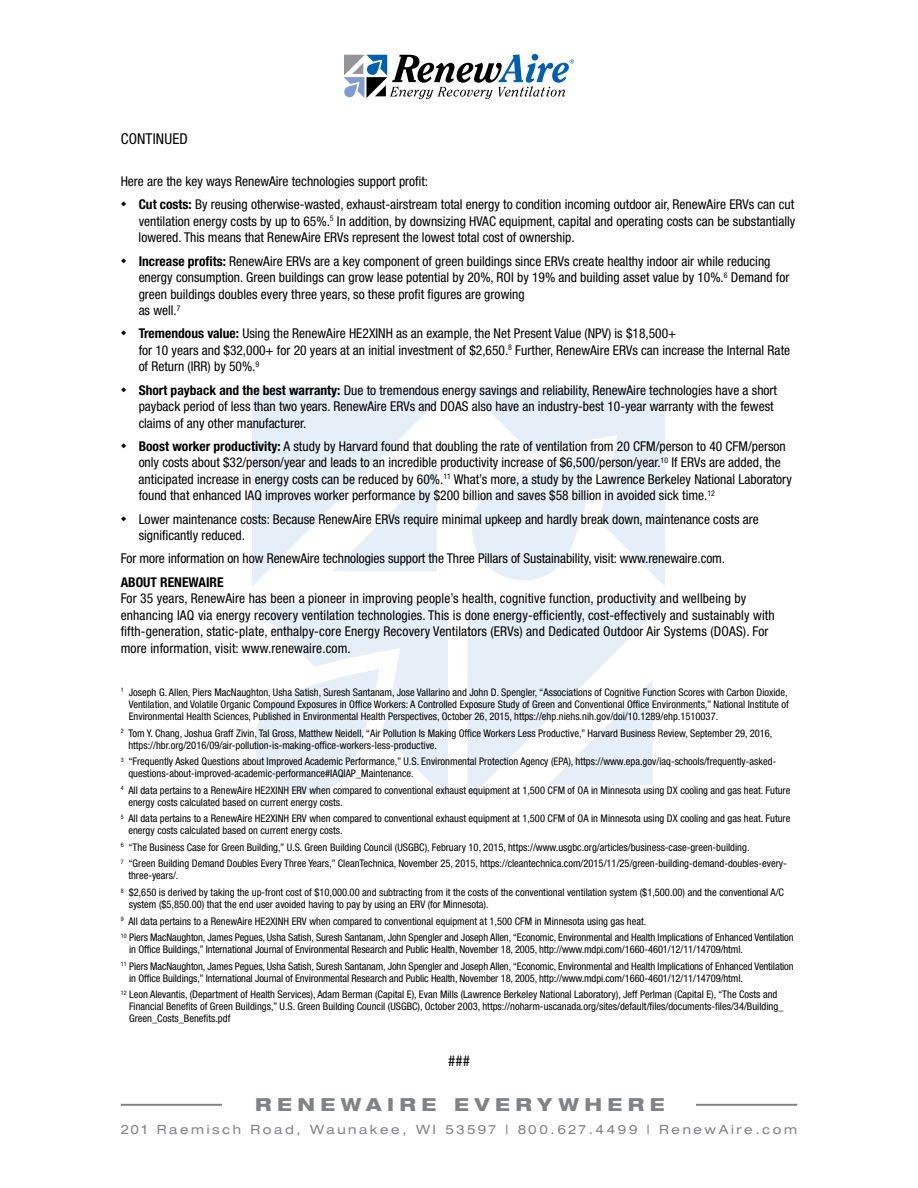
<style>
.page{position:relative;width:918px;height:1188px;background:#fff}
.page>*{position:absolute;margin:0;border:0;box-sizing:border-box;transform-origin:0 0}
.t1{font:800 expanded 18px "Helvetica Neue LT Std";letter-spacing:.3em;color:#808285}
.t2{font:condensed 15px "Helvetica Neue LT Std";letter-spacing:.01em;color:#000}
.t3{font:condensed 13.5px/16.5px "Helvetica Neue LT Std";color:#000}
.t4{font:700 condensed 13.5px "Helvetica Neue LT Std";color:#000}
.t5{font:expanded 12.75px "Helvetica Neue LT Std";letter-spacing:.205em;color:#808285}
.t6{font:condensed 10.5px/12px "Helvetica Neue LT Std";color:#000}
.s1{font-weight:700}
</style>
<div class="page">
<svg style="left:253px;top:601px;width:195px;height:199px"></svg>
<svg style="left:253px;top:388px;width:197px;height:197px"></svg>
<svg style="left:468px;top:601px;width:197px;height:198px"></svg>
<svg style="left:467px;top:388px;width:198px;height:198px"></svg>
<svg style="left:344px;top:54px;width:230px;height:45px"></svg>
<hr style="left:121px;top:1104px;width:101px;height:2px;background:#808285">
<hr style="left:696px;top:1104px;width:101px;height:2px;background:#808285">
<h2 class="t2" style="left:121px;top:130px;width:69px">CONTINUED</h2>
<p class="t3" style="left:121px;top:173px;width:309px">Here are the key ways RenewAire technologies support profit:</p>
<p class="t3" style="left:139px;top:196px;width:658px;text-align:justify;text-indent:-18px">◆ <span class="s1">Cut costs:</span> By reusing otherwise-wasted, exhaust-airstream total energy to condition incoming outdoor air, RenewAire ERVs can cut ventilation energy costs by up to 65%.<sup>5</sup> In addition, by downsizing HVAC equipment, capital and operating costs can be substantially lowered. This means that RenewAire ERVs represent the lowest total cost of ownership.</p>
<p class="t3" style="left:139px;top:253px;width:652px;text-indent:-18px">◆ <span class="s1">Increase profits:</span> RenewAire ERVs are a key component of green buildings since ERVs create healthy indoor air while reducing energy consumption. Green buildings can grow lease potential by 20%, ROI by 19% and building asset value by 10%.<sup>6</sup> Demand for green buildings doubles every three years, so these profit figures are growing<br>as well.<sup>7</sup></p>
<p class="t3" style="left:139px;top:325px;width:653px;text-indent:-18px">◆ <span class="s1">Tremendous value:</span> Using the RenewAire HE2XINH as an example, the Net Present Value (NPV) is $18,500+<br>for 10 years and $32,000+ for 20 years at an initial investment of $2,650.<sup>8</sup> Further, RenewAire ERVs can increase the Internal Rate of Return (IRR) by 50%.<sup>9</sup></p>
<p class="t3" style="left:139px;top:382px;width:640px;text-indent:-18px">◆ <span class="s1">Short payback and the best warranty:</span> Due to tremendous energy savings and reliability, RenewAire technologies have a short payback period of less than two years. RenewAire ERVs and DOAS also have an industry-best 10-year warranty with the fewest claims of any other manufacturer.</p>
<p class="t3" style="left:139px;top:438px;width:655px;text-indent:-18px">◆ <span class="s1">Boost worker productivity:</span> A study by Harvard found that doubling the rate of ventilation from 20 CFM/person to 40 CFM/person only costs about $32/person/year and leads to an incredible productivity increase of $6,500/person/year.<sup>10</sup> If ERVs are added, the anticipated increase in energy costs can be reduced by 60%.<sup>11</sup> What’s more, a study by the Lawrence Berkeley National Laboratory found that enhanced IAQ improves worker performance by $200 billion and saves $58 billion in avoided sick time.<sup>12</sup></p>
<p class="t3" style="left:139px;top:511px;width:622px;text-indent:-18px">◆ Lower maintenance costs: Because RenewAire ERVs require minimal upkeep and hardly break down, maintenance costs are significantly reduced.</p>
<p class="t3" style="left:121px;top:550px;width:606px">For more information on how RenewAire technologies support the Three Pillars of Sustainability, visit: www.renewaire.com.</p>
<p class="t4" style="left:121px;top:574px;width:104px">ABOUT RENEWAIRE</p>
<p class="t3" style="left:121px;top:590px;width:656px">For 35 years, RenewAire has been a pioneer in improving people’s health, cognitive function, productivity and wellbeing by enhancing IAQ via energy recovery ventilation technologies. This is done energy-efficiently, cost-effectively and sustainably with fifth-generation, static-plate, enthalpy-core Energy Recovery Ventilators (ERVs) and Dedicated Outdoor Air Systems (DOAS). For more information, visit: www.renewaire.com.</p>
<p class="t6" style="left:129px;top:686px;width:662px;text-align:justify;text-indent:-8px"><sup>1</sup> Joseph G. Allen, Piers MacNaughton, Usha Satish, Suresh Santanam, Jose Vallarino and John D. Spengler, “Associations of Cognitive Function Scores with Carbon Dioxide, Ventilation, and Volatile Organic Compound Exposures in Office Workers: A Controlled Exposure Study of Green and Conventional Office Environments,” National Institute of Environmental Health Sciences, Published in Environmental Health Perspectives, October 26, 2015, https://ehp.niehs.nih.gov/doi/10.1289/ehp.1510037.</p>
<p class="t6" style="left:128px;top:727px;width:646px;text-indent:-8px"><sup>2</sup> Tom Y. Chang, Joshua Graff Zivin, Tal Gross, Matthew Neidell, “Air Pollution Is Making Office Workers Less Productive,” Harvard Business Review, September 29, 2016, https://hbr.org/2016/09/air-pollution-is-making-office-workers-less-productive.</p>
<p class="t6" style="left:128px;top:755px;width:650px;text-indent:-8px"><sup>3</sup> “Frequently Asked Questions about Improved Academic Performance,” U.S. Environmental Protection Agency (EPA), https://www.epa.gov/iaq-schools/frequently-asked&shy;questions-about-improved-academic-performance#IAQIAP_Maintenance.</p>
<p class="t6" style="left:128px;top:784px;width:664px;text-indent:-8px"><sup>4</sup> All data pertains to a RenewAire HE2XINH ERV when compared to conventional exhaust equipment at 1,500 CFM of OA in Minnesota using DX cooling and gas heat. Future energy costs calculated based on current energy costs.</p>
<p class="t6" style="left:128px;top:813px;width:664px;text-indent:-8px"><sup>5</sup> All data pertains to a RenewAire HE2XINH ERV when compared to conventional exhaust equipment at 1,500 CFM of OA in Minnesota using DX cooling and gas heat. Future energy costs calculated based on current energy costs.</p>
<p class="t6" style="left:121px;top:839px;width:668px;line-height:16.6px"><sup>6</sup> “The Business Case for Green Building,” U.S. Green Building Council (USGBC), February 10, 2015, https://www.usgbc.org/articles/business-case-green-building.<br><sup>7</sup> “Green Building Demand Doubles Every Three Years,” CleanTechnica, November 25, 2015, https://cleantechnica.com/2015/11/25/green-building-demand-doubles-every-</p>
<p class="t6" style="left:121px;top:867px;width:665px;line-height:16.6px;text-indent:8px">three-years/.<br><sup>8</sup> $2,650 is derived by taking the up-front cost of $10,000.00 and subtracting from it the costs of the conventional ventilation system ($1,500.00) and the conventional A/C</p>
<p class="t6" style="left:121px;top:896px;width:674px;line-height:16.6px;text-indent:8px">system ($5,850.00) that the end user avoided having to pay by using an ERV (for Minnesota).<br><sup>9</sup> All data pertains to a RenewAire HE2XINH ERV when compared to conventional equipment at 1,500 CFM in Minnesota using gas heat.<br><sup>10</sup> Piers MacNaughton, James Pegues, Usha Satish, Suresh Santanam, John Spengler and Joseph Allen, “Economic, Environmental and Health Implications of Enhanced Ventilation</p>
<p class="t6" style="left:121px;top:941px;width:674px;line-height:16.6px;text-indent:8px">in Office Buildings,” International Journal of Environmental Research and Public Health, November 18, 2005, http://www.mdpi.com/1660-4601/12/11/14709/html.<br><sup>11</sup> Piers MacNaughton, James Pegues, Usha Satish, Suresh Santanam, John Spengler and Joseph Allen, “Economic, Environmental and Health Implications of Enhanced Ventilation</p>
<p class="t6" style="left:121px;top:970px;width:658px;line-height:16.6px;text-indent:8px">in Office Buildings,” International Journal of Environmental Research and Public Health, November 18, 2005, http://www.mdpi.com/1660-4601/12/11/14709/html.<br><sup>12</sup> Leon Alevantis, (Department of Health Services), Adam Berman (Capital E), Evan Mills (Lawrence Berkeley National Laboratory), Jeff Perlman (Capital E), “The Costs and</p>
<p class="t6" style="left:129px;top:1001px;width:656px">Financial Benefits of Green Buildings,” U.S. Green Building Council (USGBC), October 2003, https://noharm-uscanada.org/sites/default/files/documents-files/34/Building_<br>Green_Costs_Benefits.pdf</p>
<h2 class="t2" style="left:448px;top:1052px;width:23px">###</h2>
<h1 class="t1" style="left:255px;top:1093px;width:411px">RENEWAIRE EVERYWHERE</h1>
<p class="t5" style="left:121px;top:1121px;width:678px">201 Raemisch Road, Waunakee, WI 53597 | 800.627.4499 | RenewAire.com</p>
</div>
